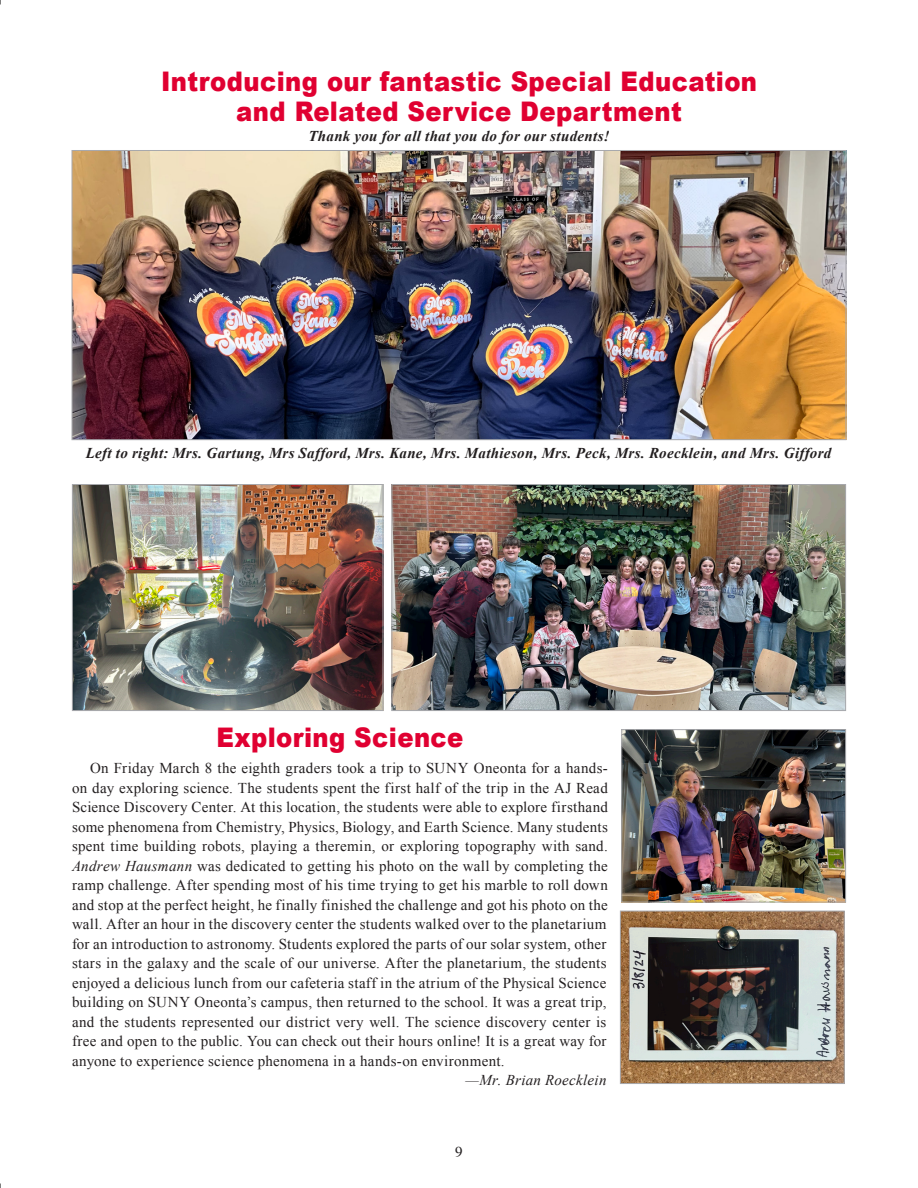
<style>
.page{position:relative;width:918px;height:1188px;background:#fff}
.page>*{position:absolute;margin:0;border:0;box-sizing:border-box;transform-origin:0 0}
.Laurens_Headline{font:900 27px/30px "Arial";letter-spacing:.015em;color:#e00031;text-align:center;scale:.9 1}
.Laurens_Body_Text{font:15px/19.5px "Times New Roman";letter-spacing:.02em;color:#231f20;text-align:justify}
.Laurens_Caption{font:italic 700 15px "Times New Roman";letter-spacing:.02em;color:#231f20}
.Laurens_Body_Text-2{font:italic 15px "Times New Roman";letter-spacing:.02em;color:#231f20}
.t1{font:15px "Times";color:#231f20}
.s1{font-style:italic}
</style>
<div class="page">
<img style="left:74px;top:152px;width:770px;height:286px">
<img style="left:74px;top:486px;width:307px;height:223px">
<div style="left:72px;top:484px;width:311px;height:227px;border:1px solid #a8a9ad"></div>
<img style="left:622px;top:913px;width:221px;height:169px">
<div style="left:620px;top:911px;width:225px;height:173px;border:1px solid #a8a9ad"></div>
<img style="left:623px;top:731px;width:221px;height:169px">
<div style="left:621px;top:729px;width:225px;height:173px;border:1px solid #a8a9ad"></div>
<img style="left:394px;top:486px;width:450px;height:223px">
<div style="left:392px;top:484px;width:454px;height:227px;border:1px solid #a8a9ad"></div>
<p class="Laurens_Headline" style="left:161px;top:66px;width:664px">Introducing our fantastic Special Education and Related Service Department</p>
<p class="Laurens_Caption" style="left:308px;top:125px;width:303px">Thank you for all that you do for our students!</p>
<p class="Laurens_Caption" style="left:86px;top:442px;width:747px">Left to right: Mrs. Gartung, Mrs Safford, Mrs. Kane, Mrs. Mathieson, Mrs. Peck, Mrs. Roecklein, and Mrs. Gifford</p>
<p class="Laurens_Headline" style="left:217px;top:722px;width:276px">Exploring Science</p>
<p class="Laurens_Body_Text" style="left:72px;top:758px;width:537px;text-indent:18px">On Friday March 8 the eighth graders took a trip to SUNY Oneonta for a hands&shy;on day exploring science. The students spent the first half of the trip in the AJ Read Science Discovery Center. At this location, the students were able to explore firsthand some phenomena from Chemistry, Physics, Biology, and Earth Science. Many students spent time building robots, playing a theremin, or exploring topography with sand.<br><span class="s1">Andrew Hausmann</span> was dedicated to getting his photo on the wall by completing the ramp challenge. After spending most of his time trying to get his marble to roll down and stop at the perfect height, he finally finished the challenge and got his photo on the wall. After an hour in the discovery center the students walked over to the planetarium for an introduction to astronomy. Students explored the parts of our solar system, other stars in the galaxy and the scale of our universe. After the planetarium, the students enjoyed a delicious lunch from our cafeteria staff in the atrium of the Physical Science building on SUNY Oneonta’s campus, then returned to the school. It was a great trip, and the students represented our district very well. The science discovery center is free and open to the public. You can check out their hours online! It is a great way for anyone to experience science phenomena in a hands-on environment.</p>
<p class="Laurens_Body_Text-2" style="left:466px;top:1070px;width:142px">—Mr. Brian Roecklein</p>
<p class="t1" style="left:455px;top:1138px;width:9px">9</p>
</div>
